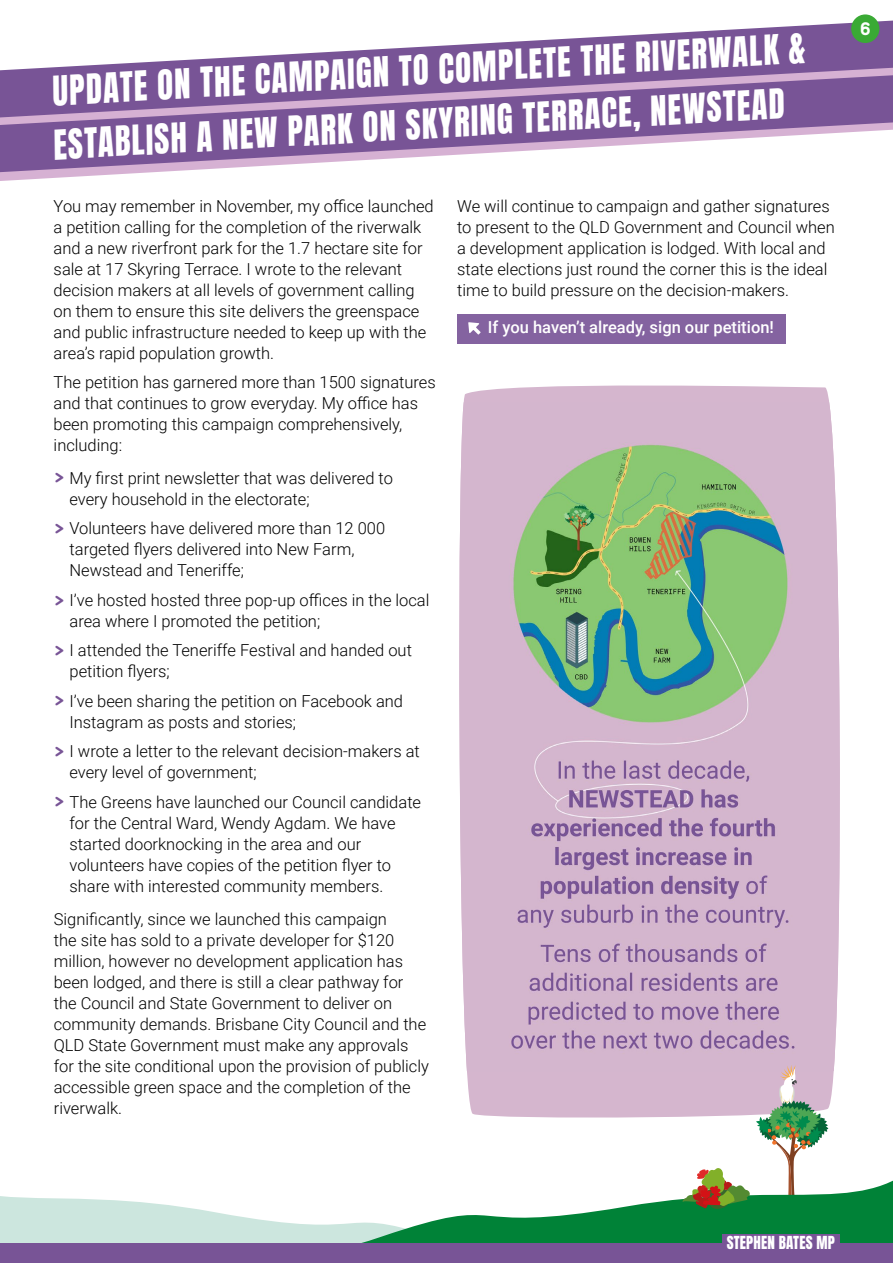
<style>
.page{position:relative;width:893px;height:1263px;background:#fff}
.page>*{position:absolute;margin:0;border:0;box-sizing:border-box;transform-origin:0 0}
.t1{font:34.5px/54px "Anton";color:#fff;scale:.95 1}
.t2{font:800 18px "Monosten";color:#fff}
.t3{font:300 16.5px/21px "Roboto";color:#000}
.t4{font:500 16.5px "Roboto";color:#fff}
.t5{font:15px "Anton";letter-spacing:.01em;color:#fff}
.s1{font-family:"Monosten";font-weight:800;font-size:18px;color:#785496}
</style>
<div class="page">
<svg style="left:463px;top:385px;width:371px;height:733px;background:#d8bbd1"></svg>
<img style="left:459px;top:402px;width:381px;height:669px">
<svg style="left:756px;top:1065px;width:72px;height:83px;background:#a5b2a4"></svg>
<svg style="left:0;top:1196px;width:100px;height:48px;background:#cce4dd"></svg>
<svg style="left:100px;top:1148px;width:793px;height:96px"></svg>
<svg style="left:682px;top:1168px;width:68px;height:41px"></svg>
<svg style="left:0;top:119px;width:893px;height:55px;fill:#805c9b"></svg>
<svg style="left:0;top:19px;width:893px;height:100px;fill:#785496"></svg>
<div style="left:0;top:1244px;width:893px;height:19px;background:#785496"></div>
<div style="left:722px;top:1233px;width:117px;height:20px;background:#785496"></div>
<div style="left:851px;top:14px;width:28px;height:29px;background:#3aaa35;border-radius:50%"></div>
<div style="left:457px;top:314px;width:329px;height:29px;background:#8463a0"></div>
<svg style="left:468px;top:322px;width:13px;height:13px"></svg>
<p class="t1" style="left:49px;top:65px;width:797px;rotate:-3deg">UPDATE ON THE CAMPAIGN TO COMPLETE THE RIVERWALK &amp;<br>ESTABLISH A NEW PARK ON SKYRING TERRACE, NEWSTEAD</p>
<p class="t3" style="left:54px;top:195px;width:382px">You may remember in November, my office launched a petition calling for the completion of the riverwalk and a new riverfront park for the 1.7 hectare site for sale at 17 Skyring Terrace. I wrote to the relevant decision makers at all levels of government calling on them to ensure this site delivers the greenspace and public infrastructure needed to keep up with the area’s rapid population growth.</p>
<p class="t3" style="left:54px;top:371px;width:384px">The petition has garnered more than 1500 signatures and that continues to grow everyday. My office has been promoting this campaign comprehensively, including:</p>
<p class="t3" style="left:70px;top:467px;width:325px;text-indent:-16px"><span class="s1">&gt;</span> My first print newsletter that was delivered to every household in the electorate;</p>
<p class="t3" style="left:70px;top:517px;width:317px;text-indent:-16px"><span class="s1">&gt;</span> Volunteers have delivered more than 12 000 targeted flyers delivered into New Farm,<br>Newstead and Teneriffe;</p>
<p class="t3" style="left:70px;top:589px;width:361px;text-indent:-16px"><span class="s1">&gt;</span> I’ve hosted hosted three pop-up offices in the local area where I promoted the petition;</p>
<p class="t3" style="left:70px;top:639px;width:344px;text-indent:-16px"><span class="s1">&gt;</span> I attended the Teneriffe Festival and handed out petition flyers;</p>
<p class="t3" style="left:70px;top:690px;width:335px;text-indent:-16px"><span class="s1">&gt;</span> I’ve been sharing the petition on Facebook and<br>Instagram as posts and stories;</p>
<p class="t3" style="left:70px;top:740px;width:352px;text-indent:-16px"><span class="s1">&gt;</span> I wrote a letter to the relevant decision-makers at every level of government;</p>
<p class="t3" style="left:70px;top:791px;width:353px;text-indent:-16px"><span class="s1">&gt;</span> The Greens have launched our Council candidate for the Central Ward, Wendy Agdam. We have started doorknocking in the area and our volunteers have copies of the petition flyer to share with interested community members.</p>
<p class="t3" style="left:54px;top:908px;width:377px">Significantly, since we launched this campaign<br>the site has sold to a private developer for $120 million, however no development application has been lodged, and there is still a clear pathway for the Council and State Government to deliver on community demands. Brisbane City Council and the QLD State Government must make any approvals for the site conditional upon the provision of publicly accessible green space and the completion of the riverwalk.</p>
<p class="t3" style="left:457px;top:195px;width:379px">We will continue to campaign and gather signatures to present to the QLD Government and Council when a development application is lodged. With local and state elections just round the corner this is the ideal time to build pressure on the decision-makers.</p>
<p class="t4" style="left:488px;top:316px;width:288px">If you haven’t already, sign our petition!</p>
<p class="t2" style="left:860px;top:17px;width:13px">6</p>
<p class="t5" style="left:727px;top:1235px;width:110px">STEPHEN BATES MP</p>
</div>
